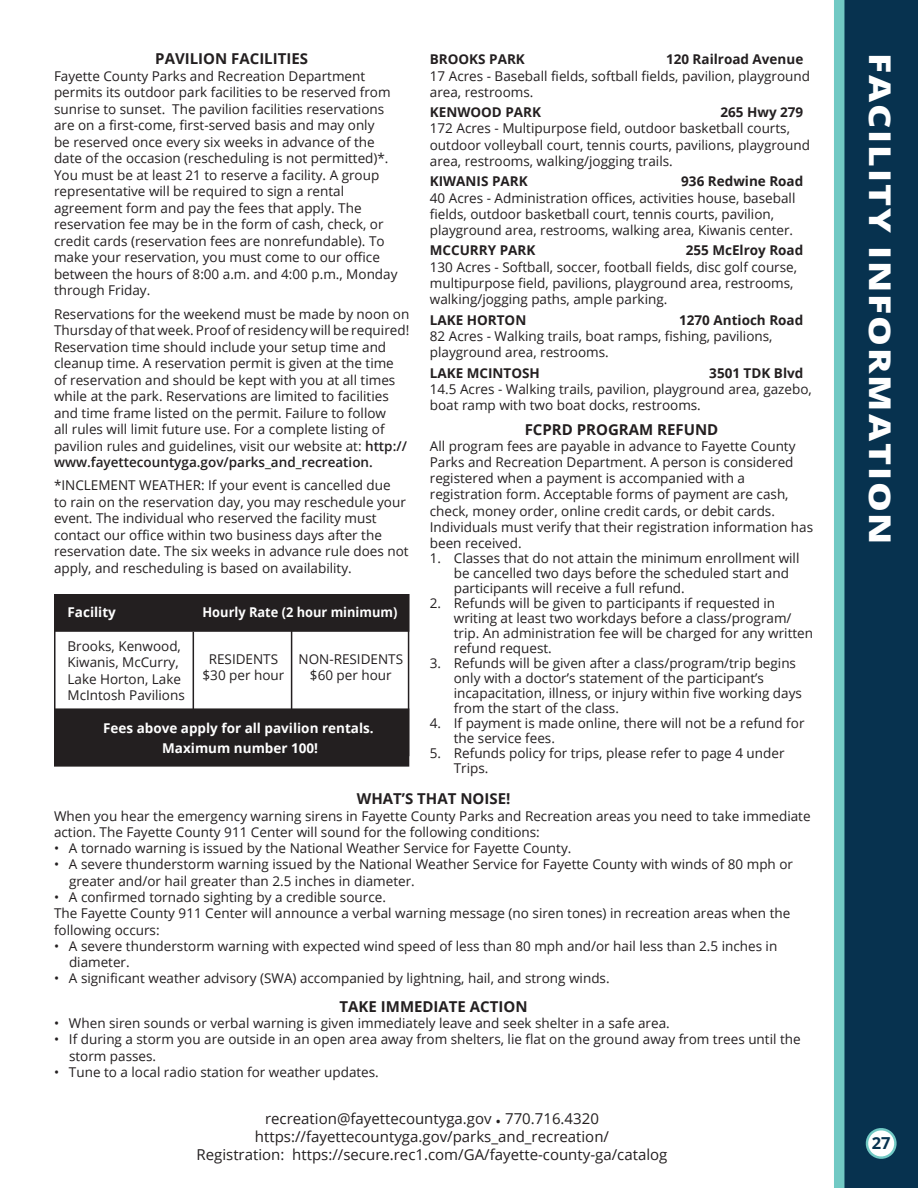
<style>
.page{position:relative;width:918px;height:1188px;background:#fff}
.page>*{position:absolute;margin:0;border:0;box-sizing:border-box;transform-origin:0 0}
.t1{font:800 30px "Open Sans";letter-spacing:.05em;color:#fff;scale:1.25 1}
.t2{font:700 16.5px "Open Sans";color:#07324f}
.t3{font:15px/18px "Open Sans";color:#231f20;text-align:center}
.t4{font:700 15px "Open Sans";color:#231f20}
.t5{font:13.5px/16.5px "Open Sans";color:#231f20}
.t6{font:700 13.5px "Open Sans";color:#231f20}
.t7{font:700 13.5px "Open Sans";color:#fff}
.t8{font:700 13.5px "Open Sans";color:#fff;scale:.95 1}
.s1{font-weight:600}
</style>
<div class="page">
<div style="left:844px;top:0;width:74px;height:1188px;background:#07324f"></div>
<div style="left:834px;top:0;width:10px;height:1188px;background:#71c9c4"></div>
<svg style="left:862px;top:1124px;width:35px;height:38px"></svg>
<div style="left:55px;top:595px;width:354px;height:36px;background:#231f20"></div>
<div style="left:54px;top:594px;width:355px;height:38px;border:2px solid #231f20"></div>
<div style="left:55px;top:709px;width:354px;height:57px;background:#231f20"></div>
<div style="left:54px;top:708px;width:355px;height:59px;border:2px solid #231f20"></div>
<hr style="left:193px;top:632px;width:1px;height:82px;background:#231f20">
<hr style="left:291px;top:630px;width:1px;height:84px;background:#231f20">
<p class="t4" style="left:155px;top:48px;width:154px">PAVILION FACILITIES</p>
<p class="t5" style="left:54px;top:67px;width:345px">Fayette County Parks and Recreation Department permits its outdoor park facilities to be reserved from sunrise to sunset. The pavilion facilities reservations are on a first-come, first-served basis and may only<br>be reserved once every six weeks in advance of the date of the occasion (rescheduling is not permitted)*.<br>You must be at least 21 to reserve a facility. A group representative will be required to sign a rental agreement form and pay the fees that apply. The reservation fee may be in the form of cash, check, or credit cards (reservation fees are nonrefundable). To make your reservation, you must come to our office between the hours of 8:00 a.m. and 4:00 p.m., Monday through Friday.</p>
<p class="t5" style="left:54px;top:305px;width:357px">Reservations for the weekend must be made by noon on</p>
<p class="t5" style="left:54px;top:322px;width:357px">Thursday of that week. Proof of residency will be required!</p>
<p class="t5" style="left:54px;top:338px;width:354px">Reservation time should include your setup time and cleanup time. A reservation permit is given at the time of reservation and should be kept with you at all times while at the park. Reservations are limited to facilities and time frame listed on the permit. Failure to follow<br>all rules will limit future use. For a complete listing of pavilion rules and guidelines, visit our website at: <span class="s1">http:// www.fayettecountyga.gov/parks_and_recreation.</span></p>
<p class="t5" style="left:54px;top:477px;width:356px">*INCLEMENT WEATHER: If your event is cancelled due<br>to rain on the reservation day, you may reschedule your event. The individual who reserved the facility must contact our office within two business days after the reservation date. The six weeks in advance rule does not apply, and rescheduling is based on availability.</p>
<p class="t7" style="left:68px;top:602px;width:50px">Facility</p>
<p class="t8" style="left:202px;top:602px;width:207px">Hourly Rate (2 hour minimum)</p>
<p class="t5" style="left:68px;top:638px;width:115px">Brooks, Kenwood,</p>
<p class="t5" style="left:68px;top:654px;width:119px">Kiwanis, McCurry,<br>Lake Horton, Lake<br>McIntosh Pavilions</p>
<p class="t7" style="left:103px;top:718px;width:272px">Fees above apply for all pavilion rentals.</p>
<p class="t7" style="left:162px;top:738px;width:157px">Maximum number 100!</p>
<p class="t6" style="left:430px;top:50px;width:97px">BROOKS PARK</p>
<p class="t6" style="left:666px;top:50px;width:139px">120 Railroad Avenue</p>
<p class="t5" style="left:430px;top:67px;width:382px">17 Acres - Baseball fields, softball fields, pavilion, playground area, restrooms.</p>
<p class="t6" style="left:430px;top:103px;width:113px">KENWOOD PARK</p>
<p class="t6" style="left:721px;top:103px;width:84px">265 Hwy 279</p>
<p class="t5" style="left:430px;top:120px;width:382px">172 Acres - Multipurpose field, outdoor basketball courts, outdoor volleyball court, tennis courts, pavilions, playground area, restrooms, walking/jogging trails.</p>
<p class="t6" style="left:430px;top:172px;width:99px">KIWANIS PARK</p>
<p class="t6" style="left:681px;top:172px;width:124px">936 Redwine Road</p>
<p class="t5" style="left:430px;top:189px;width:367px">40 Acres - Administration offices, activities house, baseball fields, outdoor basketball court, tennis courts, pavilion, playground area, restrooms, walking area, Kiwanis center.</p>
<p class="t6" style="left:430px;top:241px;width:107px">MCCURRY PARK</p>
<p class="t6" style="left:686px;top:241px;width:119px">255 McElroy Road</p>
<p class="t5" style="left:430px;top:258px;width:369px">130 Acres - Softball, soccer, football fields, disc golf course, multipurpose field, pavilions, playground area, restrooms, walking/jogging paths, ample parking.</p>
<p class="t6" style="left:430px;top:310px;width:98px">LAKE HORTON</p>
<p class="t6" style="left:679px;top:310px;width:126px">1270 Antioch Road</p>
<p class="t5" style="left:430px;top:327px;width:344px">82 Acres - Walking trails, boat ramps, fishing, pavilions, playground area, restrooms.</p>
<p class="t6" style="left:430px;top:363px;width:112px">LAKE MCINTOSH</p>
<p class="t6" style="left:709px;top:363px;width:96px">3501 TDK Blvd</p>
<p class="t5" style="left:430px;top:380px;width:384px">14.5 Acres - Walking trails, pavilion, playground area, gazebo, boat ramp with two boat docks, restrooms.</p>
<p class="t4" style="left:525px;top:419px;width:195px">FCPRD PROGRAM REFUND</p>
<p class="t5" style="left:430px;top:438px;width:385px">All program fees are payable in advance to Fayette County Parks and Recreation Department. A person is considered registered when a payment is accompanied with a registration form. Acceptable forms of payment are cash, check, money order, online credit cards, or debit cards.<br>Individuals must verify that their registration information has been received.</p>
<p class="t5" style="left:454px;top:550px;width:347px;line-height:15px;text-indent:-24px">1. Classes that do not attain the minimum enrollment will be cancelled two days before the scheduled start and participants will receive a full refund.</p>
<p class="t5" style="left:454px;top:595px;width:361px;line-height:15px;text-indent:-24px">2. Refunds will be given to participants if requested in writing at least two workdays before a class/program/ trip. An administration fee will be charged for any written refund request.</p>
<p class="t5" style="left:454px;top:655px;width:350px;line-height:15px;text-indent:-24px">3. Refunds will be given after a class/program/trip begins only with a doctor’s statement of the participant’s incapacitation, illness, or injury within five working days from the start of the class.</p>
<p class="t5" style="left:454px;top:715px;width:352px;line-height:15px;text-indent:-24px">4. If payment is made online, there will not be a refund for the service fees.</p>
<p class="t5" style="left:454px;top:745px;width:332px;line-height:15px;text-indent:-24px">5. Refunds policy for trips, please refer to page 4 under<br>Trips.</p>
<p class="t4" style="left:357px;top:788px;width:155px">WHAT’S THAT NOISE!</p>
<p class="t5" style="left:54px;top:807px;width:758px">When you hear the emergency warning sirens in Fayette County Parks and Recreation areas you need to take immediate action. The Fayette County 911 Center will sound for the following conditions:</p>
<p class="t5" style="left:54px;top:840px;width:519px">• A tornado warning is issued by the National Weather Service for Fayette County.</p>
<p class="t5" style="left:69px;top:856px;width:726px;text-indent:-15px">• A severe thunderstorm warning issued by the National Weather Service for Fayette County with winds of 80 mph or greater and/or hail greater than 2.5 inches in diameter.</p>
<p class="t5" style="left:54px;top:888px;width:333px">• A confirmed tornado sighting by a credible source.</p>
<p class="t5" style="left:54px;top:905px;width:738px">The Fayette County 911 Center will announce a verbal warning message (no siren tones) in recreation areas when the following occurs:</p>
<p class="t5" style="left:69px;top:938px;width:710px;text-indent:-15px">• A severe thunderstorm warning with expected wind speed of less than 80 mph and/or hail less than 2.5 inches in diameter.</p>
<p class="t5" style="left:54px;top:970px;width:557px">• A significant weather advisory (SWA) accompanied by lightning, hail, and strong winds.</p>
<p class="t4" style="left:340px;top:996px;width:190px">TAKE IMMEDIATE ACTION</p>
<p class="t5" style="left:54px;top:1015px;width:617px">• When siren sounds or verbal warning is given immediately leave and seek shelter in a safe area.</p>
<p class="t5" style="left:69px;top:1031px;width:733px;text-indent:-15px">• If during a storm you are outside in an open area away from shelters, lie flat on the ground away from trees until the storm passes.</p>
<p class="t5" style="left:54px;top:1063px;width:326px">• Tune to a local radio station for weather updates.</p>
<p class="t5" style="left:203px;top:650px;width:83px;text-align:center">RESIDENTS $30 per hour</p>
<p class="t5" style="left:299px;top:650px;width:106px">NON-RESIDENTS</p>
<p class="t5" style="left:310px;top:666px;width:83px">$60 per hour</p>
<p class="t3" style="left:197px;top:1110px;width:472px">recreation@fayettecountyga.gov • 770.716.4320 https://fayettecountyga.gov/parks_and_recreation/<br>Registration: https://secure.rec1.com/GA/fayette-county-ga/catalog</p>
<p class="t1" style="left:903px;top:53px;width:395px;rotate:90deg">FACILITY INFORMATION</p>
<p class="t2" style="left:872px;top:1131px;width:20px">27</p>
</div>
